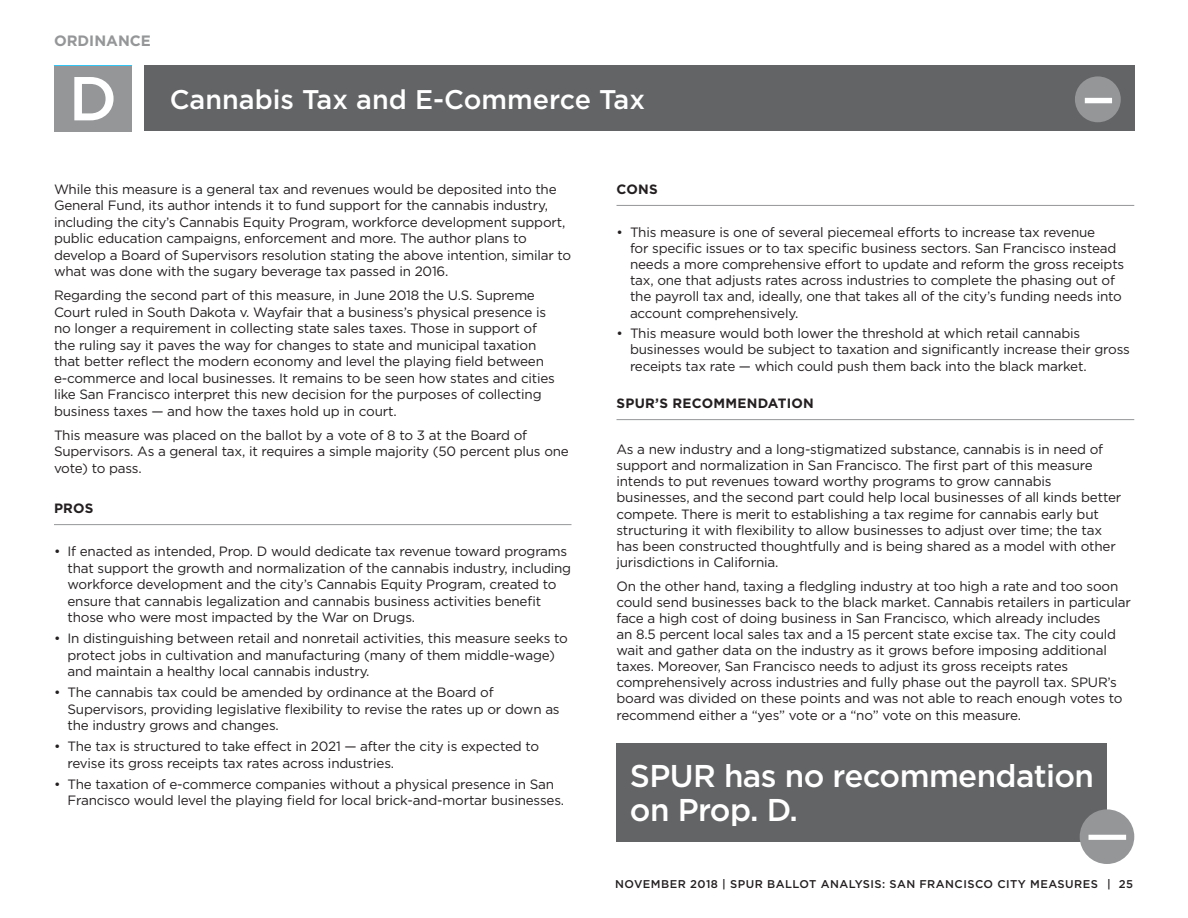
<style>
.page{position:relative;width:1188px;height:918px;background:#fff}
.page>*{position:absolute;margin:0;border:0;box-sizing:border-box;transform-origin:0 0}
.t1{font:500 61.95px "Gotham";color:#fff}
.t2{font:500 31.5px/34.5px "Gotham";letter-spacing:-.02em;color:#fff}
.t3{font:500 27px "Gotham";color:#fff}
.t4{font:700 15px "Gotham";color:#949698}
.t5{font:13.5px/16.5px "Gotham";letter-spacing:-.015em;color:#231f20}
.t6{font:700 13.5px "Gotham";letter-spacing:.02em;color:#231f20}
.t7{font:500 11.25px "Gotham";letter-spacing:.04em;color:#231f20}
</style>
<div class="page">
<div style="left:144px;top:66px;width:990px;height:65px;background:#636466"></div>
<div style="left:1075px;top:76px;width:46px;height:46px;background:#949698;border-radius:50%"></div>
<div style="left:1085px;top:98px;width:27px;height:5px;background:#fff"></div>
<hr style="left:617px;top:205px;width:517px;height:1px;background:#949698">
<hr style="left:617px;top:419px;width:517px;height:1px;background:#949698">
<hr style="left:54px;top:524px;width:518px;height:1px;background:#949698">
<div style="left:54px;top:66px;width:78px;height:65px;background:#949698"></div>
<div style="left:616px;top:744px;width:491px;height:98px;background:#636466"></div>
<div style="left:1080px;top:809px;width:54px;height:55px;background:#949698;border-radius:50%"></div>
<div style="left:1089px;top:835px;width:37px;height:5px;background:#fff"></div>
<p class="t4" style="left:54px;top:31px;width:99px">ORDINANCE</p>
<h1 class="t1" style="left:69px;top:58px;width:50px">D</h1>
<h3 class="t3" style="left:170px;top:82px;width:477px">Cannabis Tax and E-Commerce Tax</h3>
<p class="t5" style="left:54px;top:180px;width:519px">While this measure is a general tax and revenues would be deposited into the General Fund, its author intends it to fund support for the cannabis industry, including the city’s Cannabis Equity Program, workforce development support, public education campaigns, enforcement and more. The author plans to develop a Board of Supervisors resolution stating the above intention, similar to what was done with the sugary beverage tax passed in 2016.</p>
<p class="t5" style="left:54px;top:287px;width:503px">Regarding the second part of this measure, in June 2018 the U.S. Supreme Court ruled in South Dakota v. Wayfair that a business’s physical presence is no longer a requirement in collecting state sales taxes. Those in support of the ruling say it paves the way for changes to state and municipal taxation that better reflect the modern economy and level the playing field between e-commerce and local businesses. It remains to be seen how states and cities like San Francisco interpret this new decision for the purposes of collecting business taxes — and how the taxes hold up in court.</p>
<p class="t5" style="left:54px;top:426px;width:516px">This measure was placed on the ballot by a vote of 8 to 3 at the Board of<br>Supervisors. As a general tax, it requires a simple majority (50 percent plus one vote) to pass.</p>
<p class="t6" style="left:54px;top:499px;width:41px">PROS</p>
<p class="t5" style="left:68px;top:543px;width:505px;text-indent:-14px">• If enacted as intended, Prop. D would dedicate tax revenue toward programs that support the growth and normalization of the cannabis industry, including workforce development and the city’s Cannabis Equity Program, created to ensure that cannabis legalization and cannabis business activities benefit those who were most impacted by the War on Drugs.</p>
<p class="t5" style="left:68px;top:630px;width:502px;text-indent:-14px">• In distinguishing between retail and nonretail activities, this measure seeks to protect jobs in cultivation and manufacturing (many of them middle-wage) and maintain a healthy local cannabis industry.</p>
<p class="t5" style="left:68px;top:684px;width:494px;text-indent:-14px">• The cannabis tax could be amended by ordinance at the Board of<br>Supervisors, providing legislative flexibility to revise the rates up or down as the industry grows and changes.</p>
<p class="t5" style="left:68px;top:738px;width:473px;text-indent:-14px">• The tax is structured to take effect in 2021 — after the city is expected to revise its gross receipts tax rates across industries.</p>
<p class="t5" style="left:68px;top:776px;width:498px;text-indent:-14px">• The taxation of e-commerce companies without a physical presence in San<br>Francisco would level the playing field for local brick-and-mortar businesses.</p>
<p class="t6" style="left:617px;top:180px;width:43px">CONS</p>
<p class="t5" style="left:630px;top:224px;width:496px;line-height:16px;text-indent:-14px">• This measure is one of several piecemeal efforts to increase tax revenue<br>for specific issues or to tax specific business sectors. San Francisco instead needs a more comprehensive effort to update and reform the gross receipts tax, one that adjusts rates across industries to complete the phasing out of the payroll tax and, ideally, one that takes all of the city’s funding needs into account comprehensively.</p>
<p class="t5" style="left:630px;top:325px;width:501px;text-indent:-14px">• This measure would both lower the threshold at which retail cannabis businesses would be subject to taxation and significantly increase their gross receipts tax rate — which could push them back into the black market.</p>
<p class="t6" style="left:617px;top:394px;width:199px">SPUR’S RECOMMENDATION</p>
<p class="t5" style="left:617px;top:441px;width:506px;line-height:16px">As a new industry and a long-stigmatized substance, cannabis is in need of support and normalization in San Francisco. The first part of this measure intends to put revenues toward worthy programs to grow cannabis businesses, and the second part could help local businesses of all kinds better compete. There is merit to establishing a tax regime for cannabis early but structuring it with flexibility to allow businesses to adjust over time; the tax has been constructed thoughtfully and is being shared as a model with other jurisdictions in California.</p>
<p class="t5" style="left:617px;top:577px;width:516px;line-height:16px">On the other hand, taxing a fledgling industry at too high a rate and too soon could send businesses back to the black market. Cannabis retailers in particular face a high cost of doing business in San Francisco, which already includes<br>an 8.5 percent local sales tax and a 15 percent state excise tax. The city could wait and gather data on the industry as it grows before imposing additional taxes. Moreover, San Francisco needs to adjust its gross receipts rates comprehensively across industries and fully phase out the payroll tax. SPUR’s board was divided on these points and was not able to reach enough votes to recommend either a “yes” vote or a “no” vote on this measure.</p>
<h2 class="t2" style="left:630px;top:758px;width:466px">SPUR has no recommendation on Prop. D.</h2>
<p class="t7" style="left:615px;top:877px;width:519px">NOVEMBER 2018 | SPUR BALLOT ANALYSIS: SAN FRANCISCO CITY MEASURES | 25</p>
</div>
